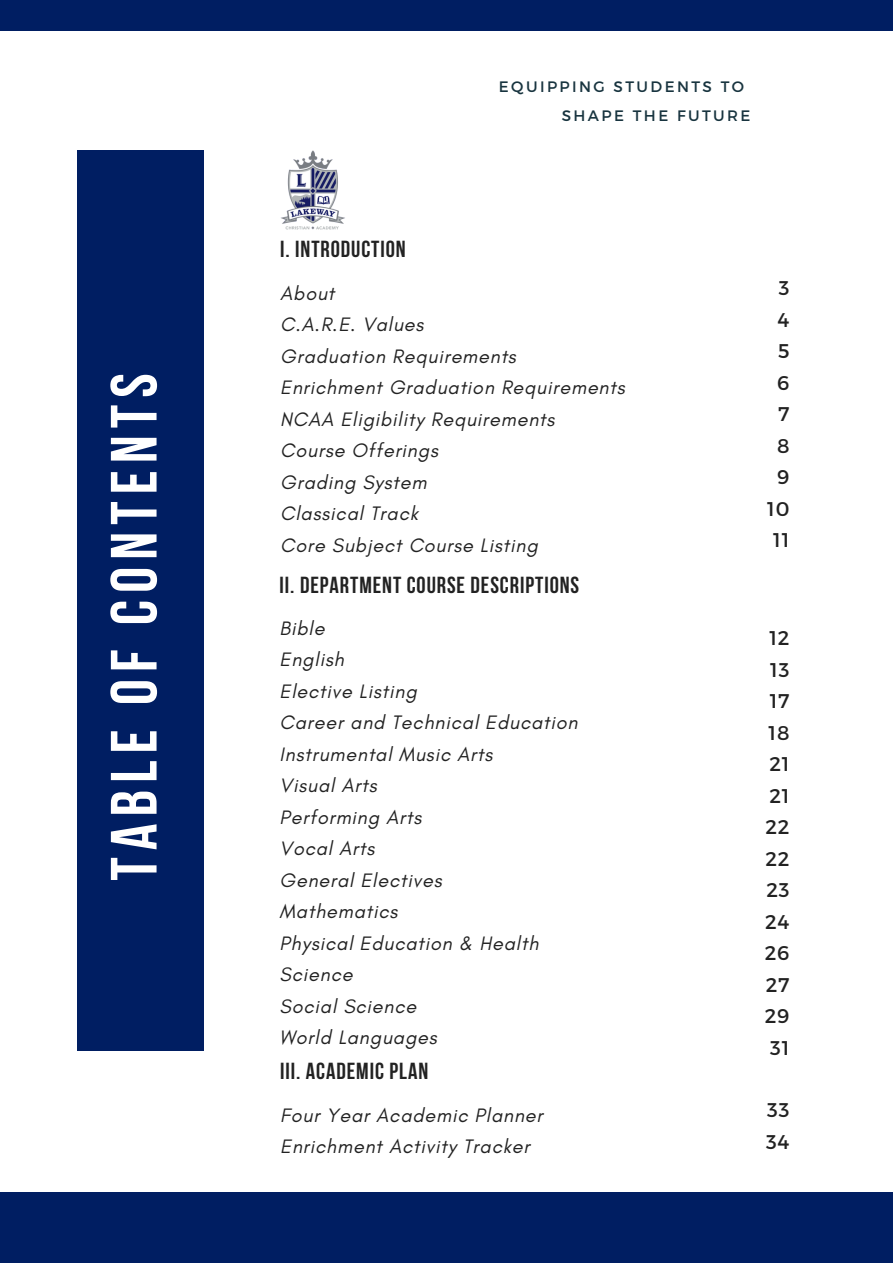
<style>
.page{position:relative;width:893px;height:1264px;background:#fff}
.page>*{position:absolute;margin:0;border:0;box-sizing:border-box;transform-origin:0 0}
.t1{font:700 65.25px "Bebas Neue";letter-spacing:.11em;color:#fff}
.t2{font:700 23.1px "Bebas Neue";letter-spacing:.04em;color:#222}
.t3{font:italic 19.8px/31.5px "Glacial Indifference";letter-spacing:.04em;color:#222}
.t4{font:19.8px/31.5px "Montserrat";letter-spacing:.04em;color:#222;text-align:center}
.t5{font:15.15px/28px "Montserrat";letter-spacing:.16em;color:#18343f}
</style>
<div class="page">
<div style="left:78px;top:150px;width:126px;height:901px;background:#001e62"></div>
<div style="left:0;top:1192px;width:892px;height:70px;background:#001e62"></div>
<div style="left:0;top:0;width:892px;height:30px;background:#001e62"></div>
<img style="left:281px;top:150px;width:64px;height:79px">
<h1 class="t1" style="left:108px;top:880px;width:508px;rotate:-90deg">TABLE OF CONTENTS</h1>
<p class="t5" style="left:561px;top:72px;width:190px;text-indent:-63px">EQUIPPING STUDENTS TO<br>SHAPE THE FUTURE</p>
<p class="t2" style="left:280px;top:240px;width:127px">I. INTRODUCTION</p>
<p class="t3" style="left:280px;top:277px;width:346px">About<br>C.A.R.E. Values<br>Graduation Requirements<br>Enrichment Graduation Requirements<br>NCAA Eligibility Requirements<br>Course Offerings<br>Grading System<br>Classical Track<br>Core Subject Course Listing</p>
<p class="t4" style="left:767px;top:271px;width:24px">3<br>4<br>5<br>6<br>7<br>8<br>9<br>10<br>11</p>
<p class="t2" style="left:279px;top:575px;width:301px">II. DEPARTMENT COURSE DESCRIPTIONS</p>
<p class="t3" style="left:279px;top:612px;width:299px">Bible<br>English<br>Elective Listing<br>Career and Technical Education<br>Instrumental Music Arts<br>Visual Arts<br>Performing Arts<br>Vocal Arts<br>General Electives<br>Mathematics<br>Physical Education &amp; Health<br>Science<br>Social Science<br>World Languages</p>
<p class="t2" style="left:280px;top:1062px;width:149px">III. ACADEMIC PLAN</p>
<p class="t3" style="left:280px;top:1098px;width:264px">Four Year Academic Planner<br>Enrichment Activity Tracker</p>
<p class="t4" style="left:764px;top:621px;width:26px;text-align:justify">12<br>13<br>17<br>18<br>21<br>21<br>22<br>22<br>23<br>24<br>26<br>27<br>29<br>31</p>
<p class="t4" style="left:766px;top:1093px;width:25px;text-align:left">33<br>34</p>
</div>
